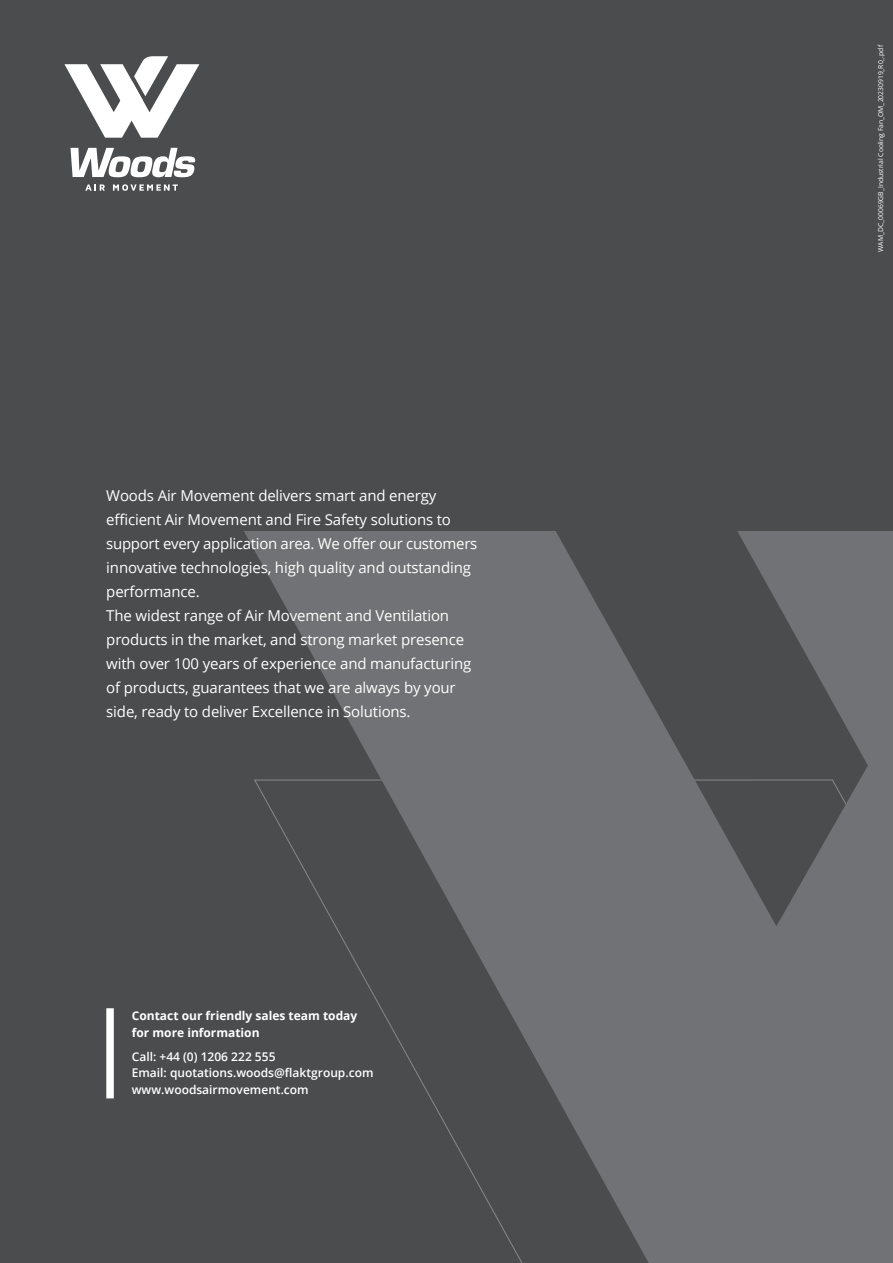
<style>
.page{position:relative;width:893px;height:1263px;background:#4b4c4d}
.page>*{position:absolute;margin:0;border:0;box-sizing:border-box;transform-origin:0 0}
.About_back_cover{font:15px/24px "Open Sans";letter-spacing:-.01em;color:#fff}
.t1{font:600 12px "Open Sans";color:#fff}
.t2{font:700 12px/16.5px "Open Sans";color:#fff}
.About_back_cover-2{font:6.75px "Open Sans";color:#fff}
</style>
<div class="page">
<svg style="left:244px;top:531px;width:649px;height:732px;fill:#717275"></svg>
<div style="left:106px;top:1008px;width:8px;height:90px;background:#fff"></div>
<svg style="left:85px;top:184px;width:20px;height:7px"></svg>
<svg style="left:113px;top:184px;width:65px;height:7px"></svg>
<svg style="left:64px;top:56px;width:135px;height:82px"></svg>
<svg style="left:70px;top:148px;width:126px;height:29px"></svg>
<p class="About_back_cover" style="left:106px;top:483px;width:332px">Woods Air Movement delivers smart and energy</p>
<p class="About_back_cover" style="left:106px;top:507px;width:346px">efficient Air Movement and Fire Safety solutions to</p>
<p class="About_back_cover" style="left:106px;top:531px;width:372px">support every application area. We offer our customers innovative technologies, high quality and outstanding performance.<br>The widest range of Air Movement and Ventilation products in the market, and strong market presence with over 100 years of experience and manufacturing of products, guarantees that we are always by your side, ready to deliver Excellence in Solutions.</p>
<p class="t2" style="left:132px;top:1007px;width:227px">Contact our friendly sales team today for more information</p>
<p class="t1" style="left:132px;top:1048px;width:145px">Call: +44 (0) 1206 222 555</p>
<p class="t1" style="left:132px;top:1064px;width:243px">Email: quotations.woods@flaktgroup.com</p>
<p class="t1" style="left:132px;top:1081px;width:178px">www.woodsairmovement.com</p>
<p class="About_back_cover-2" style="left:876px;top:252px;width:208px;rotate:-90deg">WAM_DC_00069GB_Industrial Cooling Fan_OM_20230919_R0_.pdf</p>
</div>
